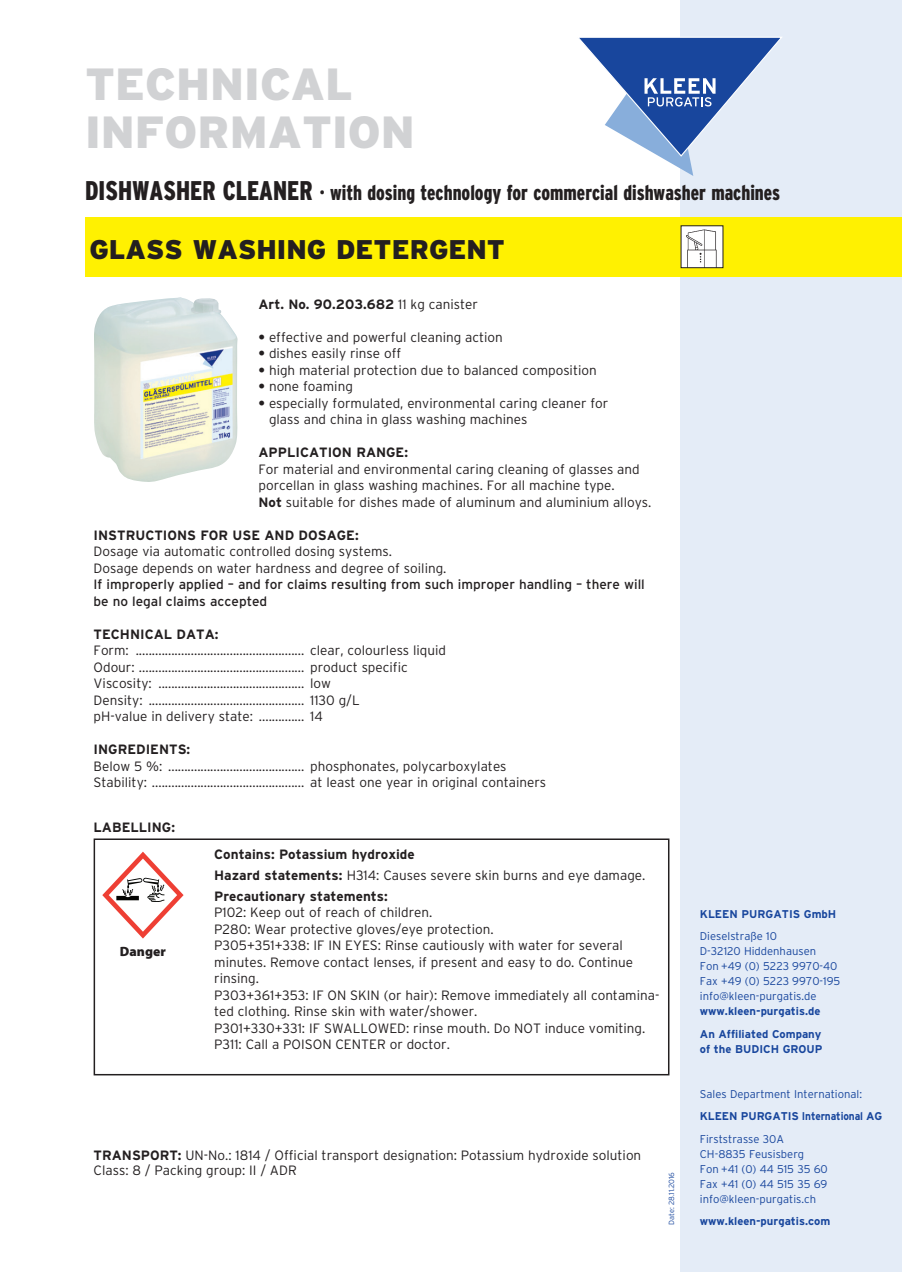
<style>
.page{position:relative;width:902px;height:1272px;background:#fff}
.page>*{position:absolute;margin:0;border:0;box-sizing:border-box;transform-origin:0 0}
.t1{font:900 45px/48px "Interstate";color:#d1d2d4}
.t2{font:900 27px "Interstate";color:#231f20}
.t3{font:900 condensed 21px "Interstate";color:#231f20;scale:.9 1}
.t4{font:300 13.5px/16.5px "Interstate";color:#231f20}
.t5{font:700 13.5px/20.7px "Interstate";color:#231f20}
.t6{font:13.5px/16.5px "Interstate";color:#231f20}
.t7{font:900 13.5px "Myriad Pro";color:#231f20}
.t8{font:300 11.25px/15px "Interstate";color:#18469d}
.t9{font:700 11.25px/22.5px "Interstate";color:#18469d}
.t10{font:300 7.5px "Interstate";color:#18469d}
.s1{font-size:27px}
.s2{font-weight:300}
.s3{font-weight:700}
</style>
<div class="page">
<div style="left:680px;top:0;width:221px;height:1271px;background:#e4ecf7"></div>
<svg style="left:579px;top:37px;width:203px;height:139px"></svg>
<div style="left:85px;top:217px;width:816px;height:59px;background:#fff101"></div>
<img style="left:94px;top:297px;width:144px;height:185px">
<img style="left:682px;top:227px;width:39px;height:39px">
<div style="left:94px;top:838px;width:575px;height:237px;border:2px solid #231f20"></div>
<svg style="left:102px;top:851px;width:81px;height:87px"></svg>
<h1 class="t1" style="left:85px;top:60px;width:331px">TECHNICAL<br>INFORMATION</h1>
<h3 class="t3" style="left:85px;top:181px;width:773px"><span class="s1">DISHWASHER CLEANER</span> · with dosing technology for commercial dishwasher machines</h3>
<h2 class="t2" style="left:89px;top:234px;width:417px">GLASS WASHING DETERGENT</h2>
<p class="t5" style="left:258px;top:293px;width:221px">Art. No. 90.203.682 <span class="s2">11 kg canister</span></p>
<p class="t4" style="left:258px;top:328px;width:246px"><span class="s3">•</span> effective and powerful cleaning action</p>
<p class="t4" style="left:258px;top:345px;width:144px"><span class="s3">•</span> dishes easily rinse off</p>
<p class="t4" style="left:258px;top:361px;width:340px"><span class="s3">•</span> high material protection due to balanced composition</p>
<p class="t4" style="left:258px;top:378px;width:96px"><span class="s3">•</span> none foaming</p>
<p class="t4" style="left:269px;top:394px;width:341px;text-indent:-10px"><span class="s3">•</span> especially formulated, environmental caring cleaner for glass and china in glass washing machines</p>
<p class="t5" style="left:258px;top:442px;width:151px">APPLICATION RANGE:</p>
<p class="t4" style="left:258px;top:460px;width:394px">For material and environmental caring cleaning of glasses and porcellan in glass washing machines. For all machine type.<br><span class="s3">Not</span> suitable for dishes made of aluminum and aluminium alloys.</p>
<p class="t5" style="left:94px;top:524px;width:266px">INSTRUCTIONS FOR USE AND DOSAGE:</p>
<p class="t4" style="left:94px;top:543px;width:354px">Dosage via automatic controlled dosing systems.<br>Dosage depends on water hardness and degree of soiling.</p>
<p class="t6" style="left:94px;top:576px;width:552px">If improperly applied – and for claims resulting from such improper handling – there will be no legal claims accepted</p>
<p class="t5" style="left:94px;top:623px;width:126px">TECHNICAL DATA:</p>
<p class="t4" style="left:94px;top:642px;width:354px">Form: .................................................... clear, colourless liquid Odour: ................................................... product specific Viscosity: ............................................. low<br>Density: ................................................ 1130 g/L<br>pH-value in delivery state: .............. 14</p>
<p class="t5" style="left:94px;top:739px;width:98px">INGREDIENTS:</p>
<p class="t4" style="left:94px;top:757px;width:454px">Below 5 %: .......................................... phosphonates, polycarboxylates<br>Stability: ............................................... at least one year in original containers</p>
<p class="t5" style="left:94px;top:817px;width:83px">LABELLING:</p>
<p class="t7" style="left:120px;top:943px;width:47px">Danger</p>
<p class="t5" style="left:214px;top:844px;width:432px">Contains: Potassium hydroxide<br>Hazard statements: <span class="s2">H314: Causes severe skin burns and eye damage.<br></span>Precautionary statements:</p>
<p class="t4" style="left:214px;top:904px;width:446px">P102: Keep out of reach of children.<br>P280: Wear protective gloves/eye protection.<br>P305+351+338: IF IN EYES: Rinse cautiously with water for several minutes. Remove contact lenses, if present and easy to do. Continue rinsing.<br>P303+361+353: IF ON SKIN (or hair): Remove immediately all contamina&shy;ted clothing. Rinse skin with water/shower.<br>P301+330+331: IF SWALLOWED: rinse mouth. Do NOT induce vomiting.<br>P311: Call a POISON CENTER or doctor.</p>
<p class="t4" style="left:94px;top:1147px;width:549px;line-height:14.9px"><span class="s3">TRANSPORT:</span> UN-No.: 1814 / Official transport designation: Potassium hydroxide solution<br>Class: 8 / Packing group: II / ADR</p>
<p class="t10" style="left:667px;top:1225px;width:55px;rotate:-90deg">Date: 28.11.2016</p>
<p class="t9" style="left:699px;top:902px;width:138px">KLEEN PURGATIS GmbH</p>
<p class="t8" style="left:699px;top:928px;width:142px">Dieselstraße 10<br>D-32120 Hiddenhausen<br>Fon +49 (0) 5223 9970-40<br>Fax +49 (0) 5223 9970-195 info@kleen-purgatis.de</p>
<p class="t9" style="left:699px;top:999px;width:123px">www.kleen-purgatis.de<br>An Affiliated Company</p>
<p class="t9" style="left:699px;top:1037px;width:124px">of the BUDICH GROUP</p>
<p class="t8" style="left:699px;top:1085px;width:164px">Sales Department International:</p>
<p class="t9" style="left:699px;top:1104px;width:184px">KLEEN PURGATIS International AG</p>
<p class="t8" style="left:699px;top:1131px;width:129px">Firststrasse 30A<br>CH-8835 Feusisberg<br>Fon +41 (0) 44 515 35 60<br>Fax +41 (0) 44 515 35 69 info@kleen-purgatis.ch</p>
<p class="t9" style="left:699px;top:1209px;width:132px">www.kleen-purgatis.com</p>
</div>
